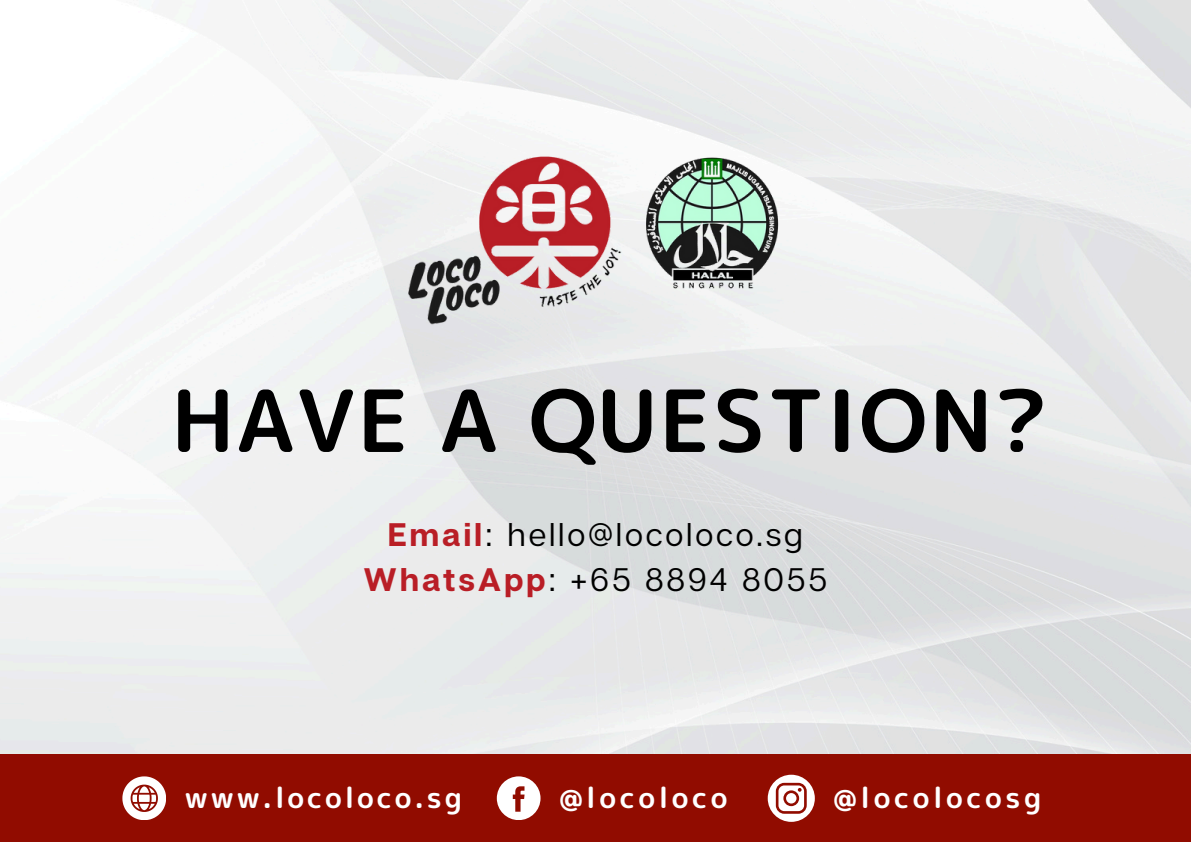
<style>
.page{position:relative;width:1191px;height:842px;background:#fff}
.page>*{position:absolute;margin:0;border:0;box-sizing:border-box;transform-origin:0 0}
.t1{font:85.6px "rounded mplus 1 p bold";letter-spacing:.025em;color:#000}
.t2{font:32.6px/45px "Articulat CF";letter-spacing:.085em;color:#000;text-align:center}
.t3{font:28.6px "rounded mplus 1 p bold";letter-spacing:.125em;color:#fff}
.t4{font:28.6px "rounded mplus 1 p bold";letter-spacing:.1em;color:#fff}
.s1{font-weight:700;color:#b91e26}
</style>
<div class="page">
<img style="left:0;top:0;width:1191px;height:841px">
<div style="left:0;top:754px;width:1190px;height:87px;background:#910c00"></div>
<svg style="left:122px;top:776px;width:44px;height:43px"></svg>
<svg style="left:497px;top:776px;width:43px;height:43px"></svg>
<svg style="left:768px;top:774px;width:46px;height:47px"></svg>
<img style="left:649px;top:140px;width:149px;height:162px">
<img style="left:393px;top:115px;width:256px;height:256px">
<div style="left:530px;top:378px;width:57px;height:37px;background:#dfe1e1"></div>
<p class="t1" style="left:171px;top:360px;width:877px">HAVE A QUESTION?</p>
<p class="t2" style="left:364px;top:510px;width:465px"><span class="s1">Email</span>: hello@locoloco.sg<br><span class="s1">WhatsApp</span>: +65 8894 8055</p>
<p class="t4" style="left:185px;top:777px;width:278px">www.locoloco.sg</p>
<p class="t3" style="left:559px;top:777px;width:170px">@locoloco</p>
<p class="t3" style="left:834px;top:777px;width:209px">@locolocosg</p>
</div>
